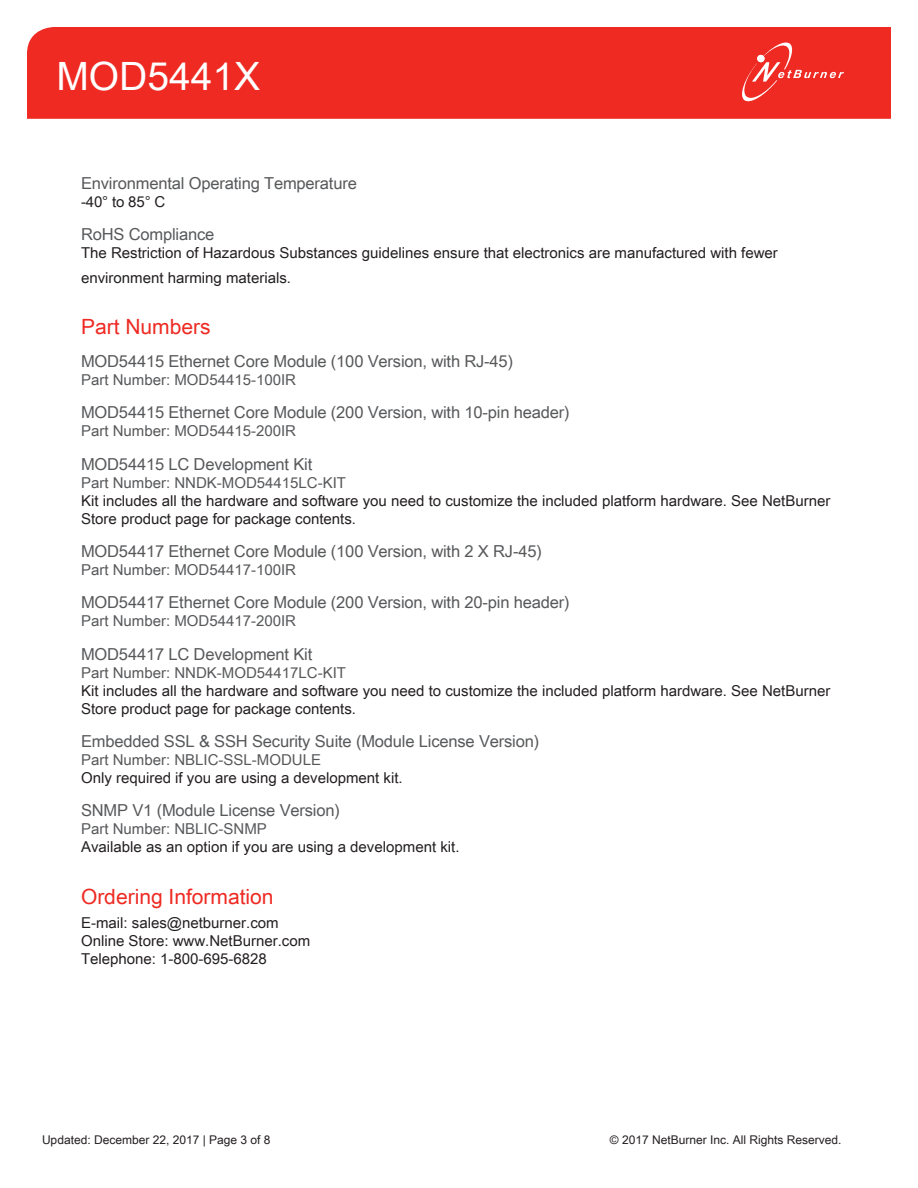
<style>
.page{position:relative;width:918px;height:1188px;background:#fff}
.page>*{position:absolute;margin:0;border:0;box-sizing:border-box;transform-origin:0 0}
.t1{font:39px "Arial Unicode MS";color:#fff}
.t2{font:21px "Arial Unicode MS";color:#ee2a23}
.t3{font:16.5px "Arial Unicode MS";letter-spacing:-.01em;color:#57585a}
.t4{font:15px/18px "Arial Unicode MS";color:#231f20}
.t5{font:15px "Arial Unicode MS";color:#57585a}
.t6{font:12px "Arial Unicode MS";color:#231f20}
</style>
<div class="page">
<div style="left:27px;top:27px;width:864px;height:92px;background:#ee2a23"></div>
<svg style="left:739px;top:39px;width:105px;height:66px"></svg>
<h1 class="t1" style="left:56px;top:48px;width:205px">MOD5441X</h1>
<p class="t3" style="left:81px;top:171px;width:277px">Environmental Operating Temperature</p>
<p class="t4" style="left:81px;top:192px;width:86px">-40° to 85° C</p>
<p class="t3" style="left:81px;top:222px;width:135px">RoHS Compliance</p>
<p class="t4" style="left:81px;top:240px;width:698px;line-height:25.2px">The Restriction of Hazardous Substances guidelines ensure that electronics are manufactured with fewer environment harming materials.</p>
<h2 class="t2" style="left:81px;top:311px;width:131px">Part Numbers</h2>
<p class="t3" style="left:81px;top:349px;width:434px">MOD54415 Ethernet Core Module (100 Version, with RJ-45)</p>
<p class="t5" style="left:81px;top:369px;width:217px">Part Number: MOD54415-100IR</p>
<p class="t3" style="left:81px;top:401px;width:490px">MOD54415 Ethernet Core Module (200 Version, with 10-pin header)</p>
<p class="t5" style="left:81px;top:420px;width:217px">Part Number: MOD54415-200IR</p>
<p class="t3" style="left:81px;top:452px;width:233px">MOD54415 LC Development Kit</p>
<p class="t5" style="left:81px;top:472px;width:267px">Part Number: NNDK-MOD54415LC-KIT</p>
<p class="t4" style="left:81px;top:491px;width:751px">Kit includes all the hardware and software you need to customize the included platform hardware. See NetBurner<br>Store product page for package contents.</p>
<p class="t3" style="left:81px;top:539px;width:462px">MOD54417 Ethernet Core Module (100 Version, with 2 X RJ-45)</p>
<p class="t5" style="left:81px;top:559px;width:217px">Part Number: MOD54417-100IR</p>
<p class="t3" style="left:81px;top:591px;width:490px">MOD54417 Ethernet Core Module (200 Version, with 20-pin header)</p>
<p class="t5" style="left:81px;top:610px;width:217px">Part Number: MOD54417-200IR</p>
<p class="t3" style="left:81px;top:642px;width:233px">MOD54417 LC Development Kit</p>
<p class="t5" style="left:81px;top:661px;width:267px">Part Number: NNDK-MOD54417LC-KIT</p>
<p class="t4" style="left:81px;top:681px;width:751px">Kit includes all the hardware and software you need to customize the included platform hardware. See NetBurner<br>Store product page for package contents.</p>
<p class="t3" style="left:81px;top:729px;width:460px">Embedded SSL &amp; SSH Security Suite (Module License Version)</p>
<p class="t5" style="left:81px;top:749px;width:242px">Part Number: NBLIC-SSL-MODULE</p>
<p class="t4" style="left:81px;top:768px;width:323px">Only required if you are using a development kit.</p>
<p class="t3" style="left:81px;top:798px;width:260px">SNMP V1 (Module License Version)</p>
<p class="t5" style="left:81px;top:818px;width:187px">Part Number: NBLIC-SNMP</p>
<p class="t4" style="left:81px;top:838px;width:380px">Available as an option if you are using a development kit.</p>
<h2 class="t2" style="left:81px;top:882px;width:194px">Ordering Information</h2>
<p class="t4" style="left:81px;top:913px;width:231px">E-mail: sales@netburner.com<br>Online Store: www.NetBurner.com<br>Telephone: 1-800-695-6828</p>
<p class="t6" style="left:42px;top:1131px;width:230px">Updated: December 22, 2017 | Page 3 of 8</p>
<p class="t6" style="left:610px;top:1131px;width:233px">© 2017 NetBurner Inc. All Rights Reserved.</p>
</div>
